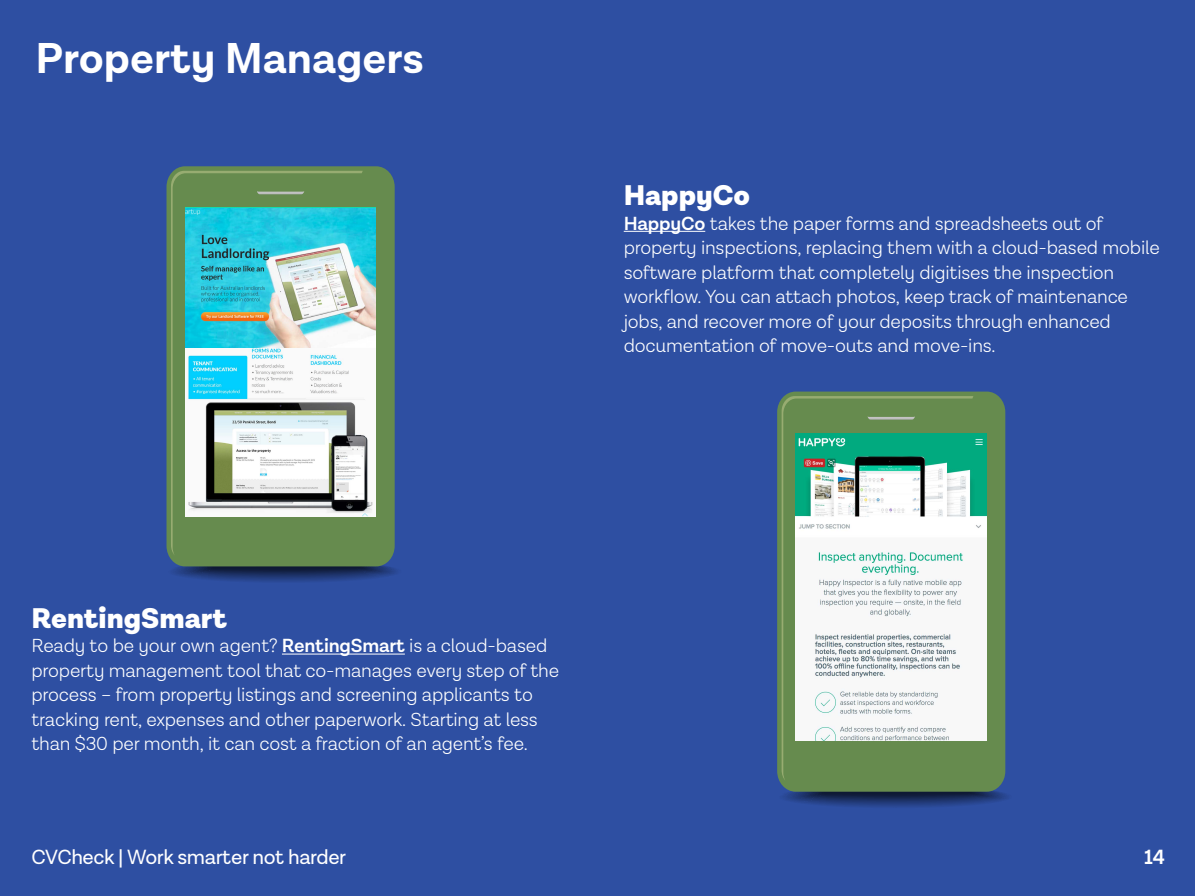
<style>
.page{position:relative;width:1195px;height:896px;background:#2e4fa2}
.page>*{position:absolute;margin:0;border:0;box-sizing:border-box;transform-origin:0 0}
.t1{font:700 43.75px "Lota Grotesque Alt 2";color:#fff}
.t2{font:900 28.88px "Lota Grotesque Alt 2";color:#fff}
.t3{font:20.82px "Lota Grotesque Alt 2";letter-spacing:-.02em;color:#fff}
.t4{font:600 20.82px "Lota Grotesque Alt 2";color:#fff}
.t5{font:300 19.25px/24.5px "Lota Grotesque Alt 2";letter-spacing:-.01em;color:#fff}
.s1{font-weight:600}
</style>
<div class="page">
<hr style="left:624px;top:231px;width:81px;height:1px;background:#fff">
<svg style="left:783px;top:792px;width:225px;height:15px"></svg>
<svg style="left:777px;top:392px;width:228px;height:400px;background:#658a53"></svg>
<svg style="left:781px;top:396px;width:192px;height:385px;background:#698d51"></svg>
<svg style="left:867px;top:416px;width:48px;height:4px"></svg>
<img style="left:795px;top:433px;width:191px;height:307px">
<hr style="left:282px;top:654px;width:123px;height:1px;background:#fff">
<svg style="left:173px;top:566px;width:224px;height:16px"></svg>
<svg style="left:166px;top:166px;width:229px;height:400px;background:#658a55"></svg>
<svg style="left:171px;top:171px;width:192px;height:384px;background:#678d50"></svg>
<svg style="left:257px;top:191px;width:47px;height:3px"></svg>
<img style="left:185px;top:208px;width:190px;height:309px">
<h1 class="t1" style="left:36px;top:33px;width:390px">Property Managers</h1>
<h2 class="t2" style="left:624px;top:178px;width:128px">HappyCo</h2>
<p class="t5" style="left:624px;top:211px;width:537px"><span class="s1">HappyCo</span> takes the paper forms and spreadsheets out of property inspections, replacing them with a cloud-based mobile software platform that completely digitises the inspection workflow. You can attach photos, keep track of maintenance jobs, and recover more of your deposits through enhanced documentation of move-outs and move-ins.</p>
<h2 class="t2" style="left:32px;top:601px;width:197px">RentingSmart</h2>
<p class="t5" style="left:32px;top:634px;width:529px">Ready to be your own agent? <span class="s1">RentingSmart</span> is a cloud-based property management tool that co-manages every step of the process – from property listings and screening applicants to tracking rent, expenses and other paperwork. Starting at less than $30 per month, it can cost a fraction of an agent’s fee.</p>
<p class="t3" style="left:32px;top:845px;width:316px">CVCheck | Work smarter not harder</p>
<p class="t4" style="left:1144px;top:845px;width:22px">14</p>
</div>
